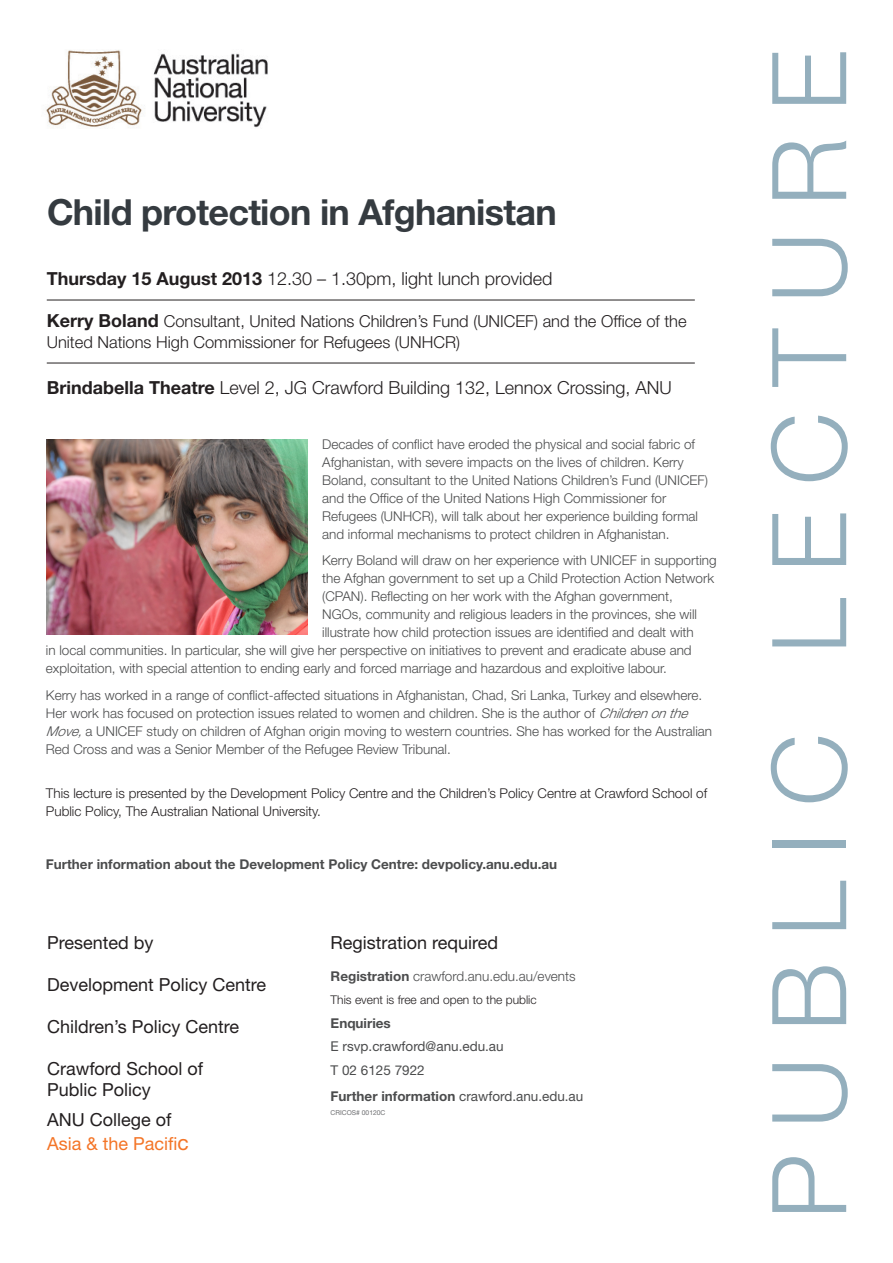
<style>
.page{position:relative;width:893px;height:1263px;background:#fff}
.page>*{position:absolute;margin:0;border:0;box-sizing:border-box;transform-origin:0 0}
.t1{font:300 103.5px "Helvetica Neue LT Std";letter-spacing:.25em;color:#94afbd}
.t2{font:700 36px "Helvetica Neue LT Std";letter-spacing:-.02em;color:#353b40}
.Presented_by{font:18px/21px "Helvetica Neue LT Std";color:#231f20}
.time_date_bold{font:300 18px "Helvetica Neue LT Std";color:#231f20}
.Time_date{font:300 18px "Helvetica Neue LT Std";color:#231f20}
.Presented_by-2{font:18px/24px "Helvetica Neue LT Std";color:#f47527}
.RSVP{font:18px "Helvetica Neue LT Std";color:#231f20}
.Time_date-2{font:300 16.5px/21px "Helvetica Neue LT Std";color:#231f20}
.body{font:300 13.5px/18px "Helvetica Neue LT Std";color:#4b4c4d}
.body-2{font:300 13.5px/18px "Helvetica Neue LT Std";color:#231f20}
.note{font:13.5px "Helvetica Neue LT Std";color:#4b4c4d}
.body-3{font:700 13.5px "Helvetica Neue LT Std";color:#4b4c4d}
.note-2{font:300 13.5px "Helvetica Neue LT Std";color:#4b4c4d}
.note-3{font:700 13.5px "Helvetica Neue LT Std";color:#4b4c4d}
.note-4{font:300 12px "Helvetica Neue LT Std";color:#231f20}
.Job_number{font:6.75px "Helvetica Neue LT Std";color:#6c6d70}
.s1{font-weight:700}
.s2{font-weight:700;font-size:18px}
.s3{font-style:italic}
.s4{color:#231f20}
.s5{font-size:21px}
</style>
<div class="page">
<img style="left:46px;top:50px;width:222px;height:78px">
<hr style="left:47px;top:300px;width:648px;height:1px;background:#231f20">
<hr style="left:47px;top:363px;width:648px;height:1px;background:#231f20">
<img style="left:46px;top:439px;width:261px;height:195px">
<h2 class="t2" style="left:47px;top:189px;width:511px">Child protection in Afghanistan</h2>
<p class="Time_date" style="left:47px;top:268px;width:507px"><span class="s1">Thursday 15 August 2013</span> 12.30 – 1.30pm, light lunch provided</p>
<p class="Time_date-2" style="left:47px;top:310px;width:641px"><span class="s2">Kerry Boland</span> Consultant, United Nations Children’s Fund (UNICEF) and the Office of the<br>United Nations High Commissioner for Refugees (UNHCR)</p>
<p class="time_date_bold" style="left:47px;top:377px;width:627px"><span class="s1">Brindabella Theatre</span> Level 2, JG Crawford Building 132, Lennox Crossing, ANU</p>
<p class="body" style="left:322px;top:435px;width:387px">Decades of conflict have eroded the physical and social fabric of Afghanistan, with severe impacts on the lives of children. Kerry Boland, consultant to the United Nations Children’s Fund (UNICEF) and the Office of the United Nations High Commissioner for Refugees (UNHCR), will talk about her experience building formal and informal mechanisms to protect children in Afghanistan.</p>
<p class="body" style="left:322px;top:551px;width:396px">Kerry Boland will draw on her experience with UNICEF in supporting</p>
<p class="body" style="left:322px;top:569px;width:393px">the Afghan government to set up a Child Protection Action Network</p>
<p class="body" style="left:322px;top:587px;width:352px">(CPAN). Reflecting on her work with the Afghan government,</p>
<p class="body" style="left:322px;top:605px;width:376px">NGOs, community and religious leaders in the provinces, she will</p>
<p class="body" style="left:322px;top:623px;width:373px">illustrate how child protection issues are identified and dealt with</p>
<p class="body" style="left:46px;top:641px;width:647px">in local communities. In particular, she will give her perspective on initiatives to prevent and eradicate abuse and</p>
<p class="body" style="left:46px;top:659px;width:622px">exploitation, with special attention to ending early and forced marriage and hazardous and exploitive labour.</p>
<p class="body" style="left:46px;top:686px;width:668px">Kerry has worked in a range of conflict-affected situations in Afghanistan, Chad, Sri Lanka, Turkey and elsewhere.<br>Her work has focused on protection issues related to women and children. She is the author of <span class="s3">Childrenonthe Move,</span>a UNICEF study on children of Afghan origin moving to western countries. She has worked for the Australian Red Cross and was a Senior Member of the Refugee Review Tribunal.</p>
<p class="body-2" style="left:46px;top:784px;width:663px">This lecture is presented by the Development Policy Centre and the Children’s Policy Centre at Crawford School of<br>Public Policy, The Australian National University.</p>
<p class="body-3" style="left:46px;top:856px;width:513px">Further information about the Development Policy Centre: devpolicy.anu.edu.au</p>
<p class="Presented_by" style="left:47px;top:931px;width:108px">Presented by</p>
<p class="Presented_by" style="left:47px;top:974px;width:221px">Development Policy Centre</p>
<p class="Presented_by" style="left:47px;top:1016px;width:194px">Children’s Policy Centre</p>
<p class="Presented_by" style="left:47px;top:1058px;width:157px">Crawford School of<br>Public Policy</p>
<p class="Presented_by-2" style="left:47px;top:1107px;width:143px"><span class="s4">ANU College of<br></span>Asia &amp; the Pacifi<span class="s5">c</span></p>
<p class="RSVP" style="left:331px;top:931px;width:169px">Registration required</p>
<p class="note-2" style="left:331px;top:967px;width:247px"><span class="s1">Registration</span> crawford.anu.edu.au/events</p>
<p class="note-4" style="left:331px;top:992px;width:208px">This event is free and open to the public</p>
<p class="note-3" style="left:331px;top:1014px;width:62px">Enquiries</p>
<p class="note" style="left:331px;top:1038px;width:175px">E rsvp.crawford@anu.edu.au</p>
<p class="note" style="left:331px;top:1062px;width:96px">T 02 6125 7922</p>
<p class="note" style="left:331px;top:1088px;width:254px"><span class="s1">Further information</span> crawford.anu.edu.au</p>
<p class="Job_number" style="left:331px;top:1109px;width:56px">CRICOS# 00120C</p>
<h1 class="t1" style="left:746px;top:1219px;width:1171px;rotate:-90deg">PUBLIC LECTURE</h1>
</div>
